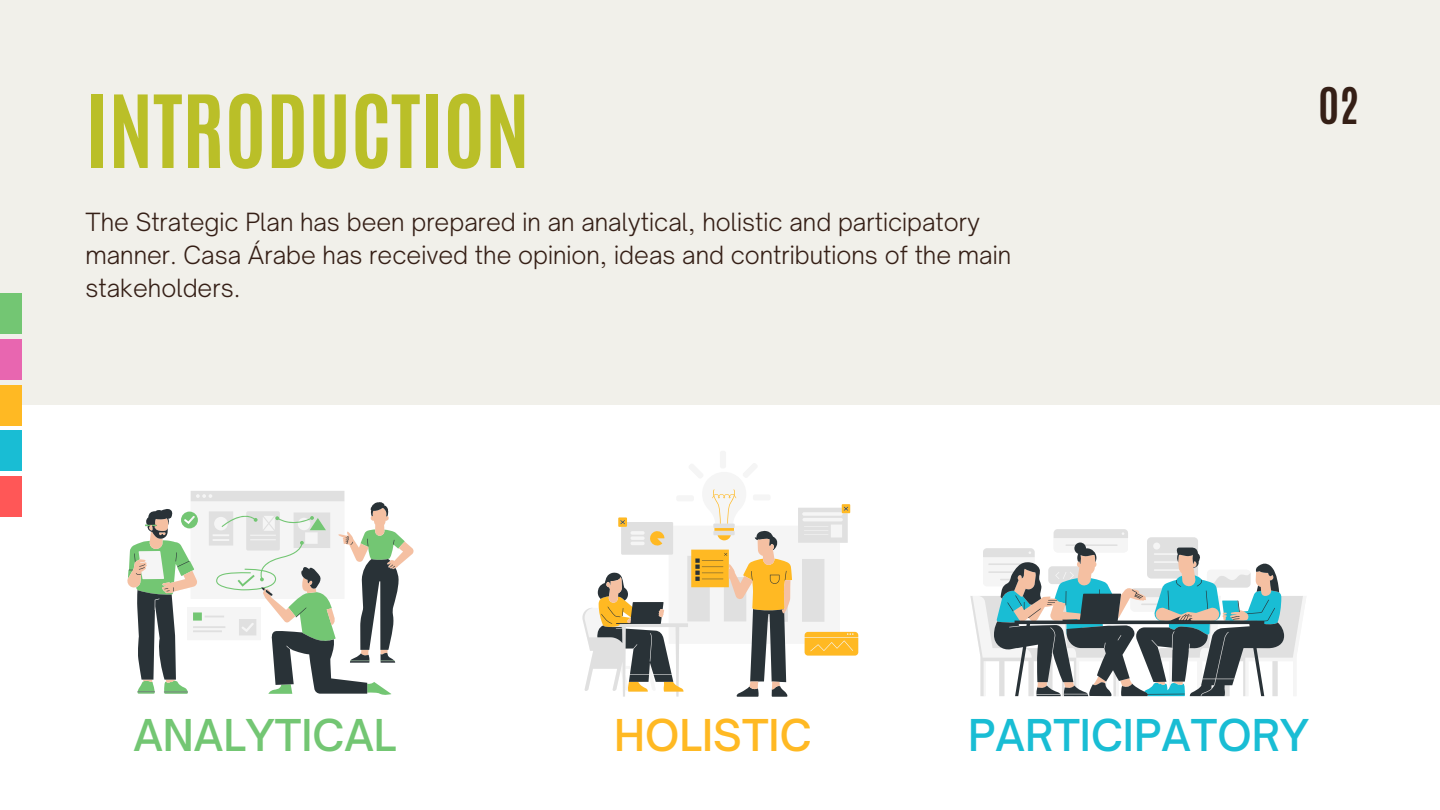
<style>
.page{position:relative;width:1440px;height:810px;background:#f1f0ea}
.page>*{position:absolute;margin:0;border:0;box-sizing:border-box;transform-origin:0 0}
.t1{font:700 85.6px "Antonio";color:#babf28}
.t2{font:700 42.2px "Antonio";color:#351f16}
.t3{font:500 42px "Open Sauce One";color:#19bdd4}
.t4{font:500 42px "Open Sauce One";color:#73c673}
.t5{font:500 42px "Open Sauce One";color:#ffb923}
.t6{font:300 24px/33px "Open Sauce One";color:#351f16}
</style>
<div class="page">
<div style="left:0;top:405px;width:1440px;height:405px;background:#fff"></div>
<svg style="left:582px;top:608px;width:15px;height:83px"></svg>
<svg style="left:712px;top:489px;width:146px;height:167px"></svg>
<svg style="left:597px;top:507px;width:251px;height:190px"></svg>
<svg style="left:606px;top:538px;width:184px;height:152px"></svg>
<svg style="left:190px;top:491px;width:154px;height:11px;background:#e1e1e1"></svg>
<svg style="left:127px;top:536px;width:287px;height:49px"></svg>
<svg style="left:129px;top:502px;width:270px;height:192px"></svg>
<svg style="left:970px;top:529px;width:333px;height:167px"></svg>
<svg style="left:994px;top:543px;width:290px;height:153px"></svg>
<div style="left:0;top:431px;width:22px;height:40px;background:#19bdd4"></div>
<div style="left:0;top:385px;width:22px;height:40px;background:#ffb923"></div>
<div style="left:0;top:339px;width:22px;height:40px;background:#e866b0"></div>
<div style="left:0;top:293px;width:22px;height:41px;background:#73c673"></div>
<div style="left:0;top:477px;width:22px;height:40px;background:#ff5757"></div>
<h1 class="t1" style="left:86px;top:70px;width:446px">INTRODUCTION</h1>
<p class="t6" style="left:86px;top:205px;width:927px">The Strategic Plan has been prepared in an analytical, holistic and participatory manner. Casa Árabe has received the opinion, ideas and contributions of the main stakeholders.</p>
<h2 class="t2" style="left:1319px;top:76px;width:42px">02</h2>
<h3 class="t4" style="left:133px;top:709px;width:265px">ANALYTICAL</h3>
<h3 class="t5" style="left:614px;top:709px;width:199px">HOLISTIC</h3>
<h3 class="t3" style="left:968px;top:709px;width:342px">PARTICIPATORY</h3>
</div>
